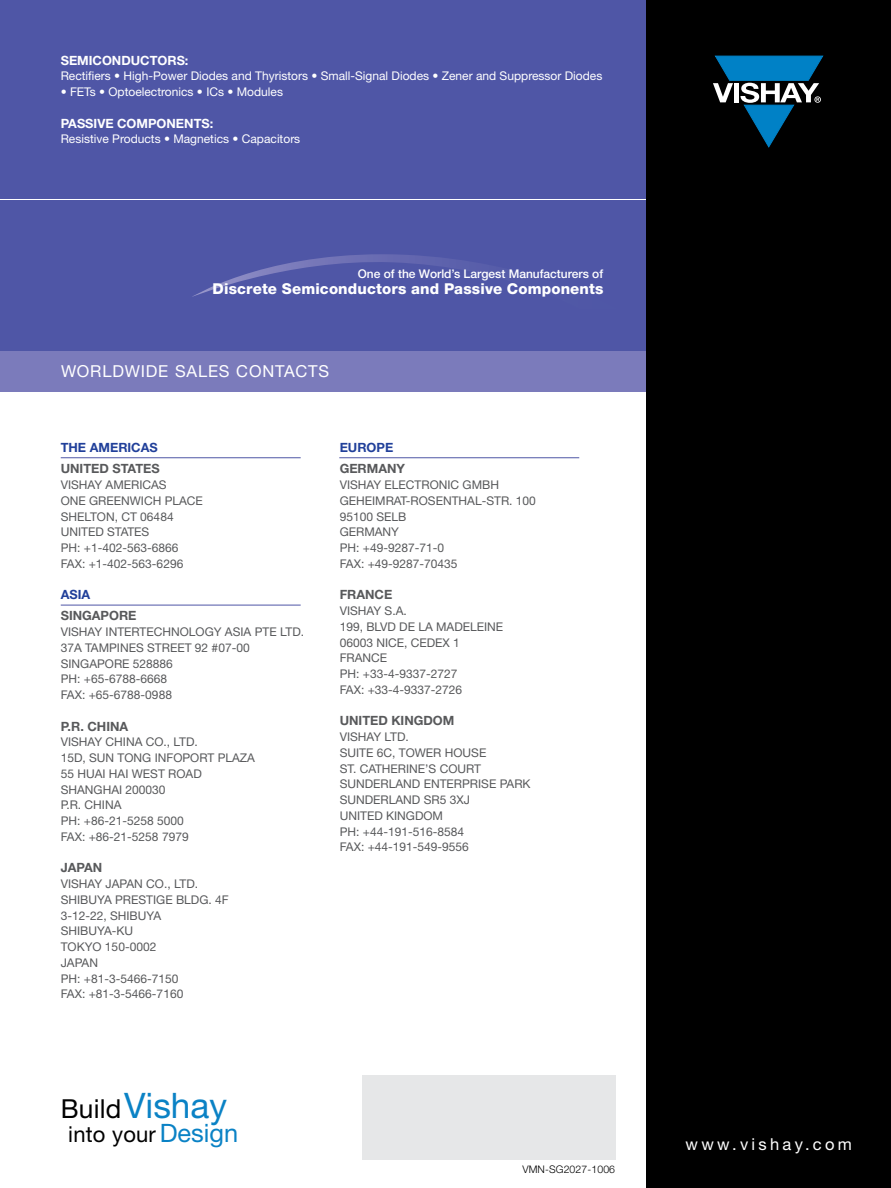
<style>
.page{position:relative;width:891px;height:1188px;background:#fff}
.page>*{position:absolute;margin:0;border:0;box-sizing:border-box;transform-origin:0 0}
.t1{font:35.25px "Helvetica Neue LT Std";color:#0a82c5}
.t2{font:26.25px "Helvetica Neue LT Std";letter-spacing:.01em;color:#010101}
.t3{font:25.35px "Helvetica Neue LT Std";color:#0a82c5}
.t4{font:22.05px "Helvetica Neue LT Std";letter-spacing:.01em;color:#010101}
.t5{font:16.5px "Helvetica Neue LT Std";letter-spacing:.05em;color:#fff}
.t6{font:16.5px "Helvetica Neue LT Std";letter-spacing:.2em;color:#fff}
.t7{font:800 15px "Helvetica Neue LT Std";letter-spacing:.01em;color:#fff}
.t8{font:700 12.75px "Helvetica Neue LT Std";color:#58595b}
.t9{font:700 12.75px "Helvetica Neue LT Std";color:#fff}
.t10{font:700 12.75px "Helvetica Neue LT Std";color:#21409a}
.t11{font:12px/15.8px "Helvetica Neue LT Std";color:#58595b}
.t12{font:12px "Helvetica Neue LT Std";color:#fff}
.t13{font:500 12px "Helvetica Neue LT Std";color:#fff}
.t14{font:300 10.5px "Helvetica Neue LT Std";letter-spacing:.01em;color:#000}
</style>
<div class="page">
<div style="left:0;top:0;width:891px;height:353px;background:#4f56a6"></div>
<div style="left:0;top:351px;width:654px;height:41px;background:#7b7bbb"></div>
<svg style="left:192px;top:254px;width:277px;height:43px"></svg>
<hr style="left:61px;top:457px;width:240px;height:1px;background:#4f56a6">
<hr style="left:61px;top:605px;width:240px;height:1px;background:#4f56a6">
<hr style="left:339px;top:457px;width:240px;height:1px;background:#4f56a6">
<hr style="left:0;top:199px;width:652px;height:1px;background:#fff">
<div style="left:646px;top:0;width:245px;height:1188px;background:#000"></div>
<svg style="left:713px;top:56px;width:110px;height:91px"></svg>
<div style="left:362px;top:1075px;width:253px;height:85px;background:#e6e7e8"></div>
<p class="t9" style="left:61px;top:52px;width:129px">SEMICONDUCTORS:</p>
<p class="t12" style="left:61px;top:69px;width:543px">RECTIFIERS • HIGH-POWER DIODES AND THYRISTORS • SMALL-SIGNAL DIODES • ZENER AND SUPPRESSOR DIODES</p>
<p class="t12" style="left:61px;top:85px;width:224px">• FETS • OPTOELECTRONICS • ICS • MODULES</p>
<p class="t9" style="left:61px;top:115px;width:154px">PASSIVE COMPONENTS:</p>
<p class="t12" style="left:61px;top:132px;width:241px">RESISTIVE PRODUCTS • MAGNETICS • CAPACITORS</p>
<p class="t13" style="left:358px;top:266px;width:247px">One of the World’s Largest Manufacturers of</p>
<p class="t7" style="left:213px;top:279px;width:392px">Discrete Semiconductors and Passive Components</p>
<h3 class="t5" style="left:61px;top:361px;width:268px">WORLDWIDE SALES CONTACTS</h3>
<p class="t10" style="left:61px;top:440px;width:99px">THE AMERICAS</p>
<p class="t8" style="left:61px;top:461px;width:100px">UNITED STATES</p>
<p class="t11" style="left:61px;top:477px;width:144px">VISHAY AMERICAS<br>ONE GREENWICH PLACE<br>SHELTON, CT 06484<br>UNITED STATES<br>PH: +1-402-563-6866<br>FAX: +1-402-563-6296</p>
<p class="t10" style="left:61px;top:587px;width:30px">ASIA</p>
<p class="t8" style="left:61px;top:608px;width:77px">SINGAPORE</p>
<p class="t11" style="left:61px;top:624px;width:245px">VISHAY INTERTECHNOLOGY AS IA PTE LTD.<br>37A TAMPINES STREET 92 #07-00<br>SINGAPORE 528886<br>PH: +65-6788-6668<br>FAX: +65-6788-0988</p>
<p class="t8" style="left:61px;top:718px;width:68px">P.R. CHINA</p>
<p class="t11" style="left:61px;top:734px;width:196px">VISHAY CHINA CO., LTD.<br>15D, SUN TONG I NFOPORT PLAZA<br>55 HUAI HAI WEST ROAD<br>SHANGHAI 200030<br>P.R. CHINA<br>PH : +86-21-5258 5000<br>FAX: +86-21-5258 7979</p>
<p class="t8" style="left:61px;top:860px;width:43px">JAPAN</p>
<p class="t11" style="left:61px;top:876px;width:27px">VISHAY</p>
<p class="t11" style="left:61px;top:876px;width:169px;text-indent:45px">JAPAN CO., LTD .<br>SHIBUYA PRESTIGE BLDG. 4F<br>3-12-22, SHIBUYA<br>SHIBUYA-KU<br>TOKYO 150-0002<br>JAPAN<br>PH: +81-3-5466-7150<br>FAX: +81-3-5466-7160</p>
<p class="t10" style="left:340px;top:440px;width:10px">EUROPE</p>
<p class="t8" style="left:340px;top:461px;width:67px">GERMANY</p>
<p class="t11" style="left:340px;top:477px;width:198px">VISHAY ELECTRONIC GMBH<br>GEHEIMRAT-ROSENTHAL-STR. 100<br>95100 SELB<br>GERMANY<br>PH: +49-9287-71-0<br>FAX: +49-9287-70435</p>
<p class="t8" style="left:340px;top:587px;width:54px">FRANCE</p>
<p class="t11" style="left:340px;top:603px;width:165px">VISHAY S.A.<br>199, BLVD DE LA MADELEINE<br>06003 NICE, CEDEX 1<br>FRANCE<br>PH: +33-4-9337-2727<br>FAX: +33-4-9337-2726</p>
<p class="t8" style="left:340px;top:713px;width:116px">UNITED KINGDOM</p>
<p class="t11" style="left:340px;top:729px;width:192px">VISHAY LTD.<br>SUITE 6C, TOWER HOUSE<br>ST. CATHERINE’S COURT<br>SUNDERLAND ENTERPRISE PARK<br>SUNDERLAND SR5 3XJ<br>UNITED</p>
<p class="t11" style="left:340px;top:807px;width:131px;text-align:center">KINGDOM<br>PH: +44-191-516-8584<br>FAX: +44-191-549-9556</p>
<h1 class="t1" style="left:124px;top:1084px;width:104px">VISHAY</h1>
<h3 class="t3" style="left:160px;top:1117px;width:80px">DESIGN</h3>
<h2 class="t2" style="left:61px;top:1093px;width:62px">BUILD</h2>
<h3 class="t4" style="left:68px;top:1121px;width:89px">INTO YOUR</h3>
<p class="t14" style="left:522px;top:1163px;width:94px">VMN-SG2027-1006</p>
<h3 class="t6" style="left:686px;top:1134px;width:168px">WWW.VISHAY.COM</h3>
</div>
